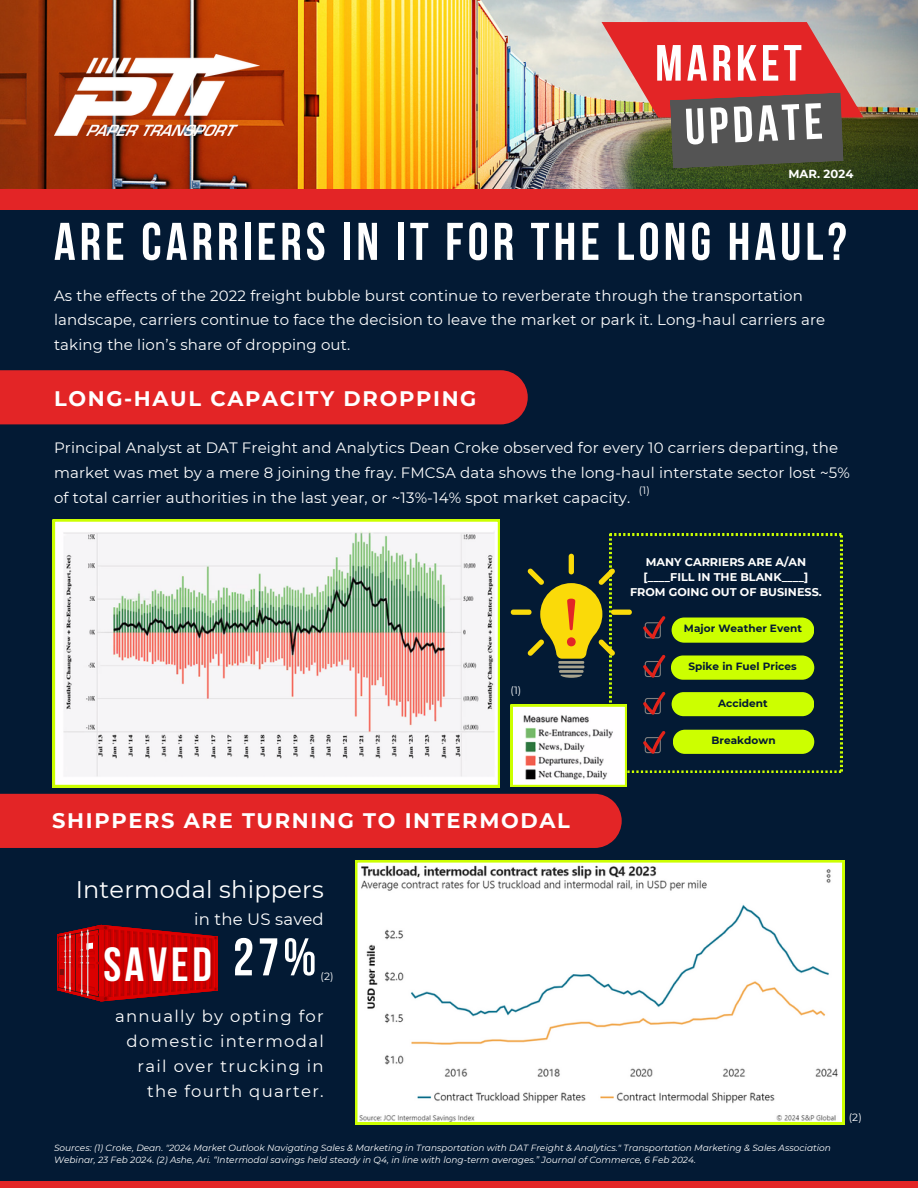
<style>
.page{position:relative;width:918px;height:1188px;background:#031a34}
.page>*{position:absolute;margin:0;border:0;box-sizing:border-box;transform-origin:0 0}
.t1{font:700 52.95px "Bebas Neue";letter-spacing:.08em;color:#fff}
.t2{font:700 50.85px "Bebas Neue";letter-spacing:.08em;color:#fff}
.t3{font:700 47.7px "Bebas Neue";letter-spacing:.08em;color:#fff}
.t4{font:24px "Montserrat";letter-spacing:.01em;color:#fff}
.t5{font:700 21px "Montserrat";letter-spacing:.08em;color:#fff}
.t6{font:16.5px/24.8px "Montserrat";letter-spacing:.08em;color:#fff;text-align:right}
.t7{font:16.5px "Montserrat";letter-spacing:.01em;color:#fff}
.t8{font:15px/24.8px "Montserrat";letter-spacing:.01em;color:#fff}
.t9{font:700 11.55px "Montserrat";letter-spacing:.005em;color:#fff}
.t10{font:700 11.25px/15px "Montserrat";color:#fffffe;text-align:center}
.t11{font:700 10.5px "Montserrat";letter-spacing:.005em;color:#031a34}
.t12{font:10.5px "Montserrat";color:#fff}
.t13{font:italic 9px/12px "Montserrat";color:#fff}
</style>
<div class="page">
<div style="left:0;top:189px;width:918px;height:21px;background:#e32526"></div>
<img style="left:0;top:0;width:918px;height:188px">
<img style="left:54px;top:55px;width:206px;height:81px">
<svg style="left:602px;top:22px;width:261px;height:147px;background:#a3544d"></svg>
<div style="left:0;top:370px;width:528px;height:54px;background:#e32526"></div>
<svg style="left:53px;top:519px;width:447px;height:268px;background:#e2ded2"></svg>
<svg style="left:610px;top:534px;width:232px;height:238px"></svg>
<svg style="left:672px;top:618px;width:142px;height:25px;background:#c3f402"></svg>
<svg style="left:671px;top:655px;width:143px;height:25px;background:#bff003"></svg>
<svg style="left:672px;top:692px;width:142px;height:24px;background:#c4f601"></svg>
<svg style="left:673px;top:730px;width:141px;height:24px;background:#c4f601"></svg>
<svg style="left:511px;top:705px;width:116px;height:82px;background:#e3e6d1"></svg>
<div style="left:0;top:1181px;width:918px;height:7px;background:#e32526"></div>
<div style="left:511px;top:610px;width:21px;height:5px;background:#fada09;border-radius:2px"></div>
<div style="left:611px;top:610px;width:21px;height:5px;background:#fada09;border-radius:2px"></div>
<div style="left:569px;top:554px;width:5px;height:20px;background:#fada09;border-radius:3px"></div>
<svg style="left:560px;top:675px;width:22px;height:2px"></svg>
<hr style="left:558px;top:661px;width:26px;height:3px;background:#a8a38e">
<hr style="left:558px;top:666px;width:26px;height:2px;background:#a8a38e">
<hr style="left:559px;top:670px;width:25px;height:3px;background:#a8a38e">
<svg style="left:527px;top:568px;width:88px;height:91px"></svg>
<svg style="left:643px;top:616px;width:22px;height:23px"></svg>
<svg style="left:643px;top:655px;width:22px;height:22px"></svg>
<svg style="left:643px;top:692px;width:22px;height:22px"></svg>
<svg style="left:643px;top:731px;width:22px;height:22px"></svg>
<div style="left:0;top:794px;width:622px;height:54px;background:#e32526"></div>
<svg style="left:355px;top:860px;width:489px;height:264px;background:#f5f6ef"></svg>
<svg style="left:57px;top:925px;width:161px;height:76px;background:#b20a0d"></svg>
<h1 class="t2" style="left:655px;top:43px;width:148px">MARKET</h1>
<h1 class="t2" style="left:684px;top:106px;width:140px;rotate:-2deg">UPDATE</h1>
<p class="t9" style="left:788px;top:167px;width:66px">MAR. 2024</p>
<p class="t1" style="left:54px;top:220px;width:794px">ARE CARRIERS IN IT FOR THE LONG HAUL?</p>
<h6 class="t8" style="left:54px;top:283px;width:773px">As the effects of the 2022 freight bubble burst continue to reverberate through the transportation landscape, carriers continue to face the decision to leave the market or park it. Long-haul carriers are taking the lion’s share of dropping out.</h6>
<h3 class="t5" style="left:54px;top:386px;width:424px">LONG-HAUL CAPACITY DROPPING</h3>
<h6 class="t8" style="left:54px;top:436px;width:798px">Principal Analyst at DAT Freight and Analytics Dean Croke observed for every 10 carriers departing, the market was met by a mere 8 joining the fray. FMCSA data shows the long-haul interstate sector lost ~5% of total carrier authorities in the last year, or ~13%-14% spot market capacity.</h6>
<h6 class="t12" style="left:639px;top:483px;width:12px">(1)</h6>
<p class="t12" style="left:511px;top:684px;width:12px">(1)</p>
<p class="t10" style="left:630px;top:554px;width:193px">MANY CARRIERS ARE A/AN [____FILL IN THE BLANK____]<br>FROM GOING OUT OF BUSINESS.</p>
<h1 class="t11" style="left:684px;top:622px;width:120px">Major Weather Event</h1>
<p class="t11" style="left:688px;top:660px;width:110px">Spike in Fuel Prices</p>
<p class="t11" style="left:718px;top:697px;width:51px">Accident</p>
<p class="t11" style="left:711px;top:734px;width:66px">Breakdown</p>
<h3 class="t5" style="left:52px;top:808px;width:519px">SHIPPERS ARE TURNING TO INTERMODAL</h3>
<h5 class="t4" style="left:76px;top:875px;width:250px">Intermodal shippers</h5>
<h1 class="t7" style="left:194px;top:909px;width:131px">in the US saved</h1>
<p class="t1" style="left:233px;top:936px;width:85px">27%</p>
<p class="t6" style="left:115px;top:1004px;width:210px">annually by opting for domestic intermodal rail over trucking in the fourth quarter.</p>
<p class="t3" style="left:103px;top:945px;width:110px">SAVED</p>
<p class="t12" style="left:321px;top:969px;width:15px">(2)</p>
<h6 class="t13" style="left:54px;top:1142px;width:778px">Sources: (1) Croke, Dean. "2024 Market Outlook Navigating Sales &amp; Marketing in Transportation with DAT Freight &amp; Analytics." Transportation Marketing &amp; Sales Association<br>Webinar, 23 Feb 2024. (2) Ashe, Ari. “Intermodal savings held steady in Q4, in line with long-term averages.” Journal of Commerce, 6 Feb 2024.</h6>
<p class="t12" style="left:849px;top:1111px;width:15px">(2)</p>
</div>
